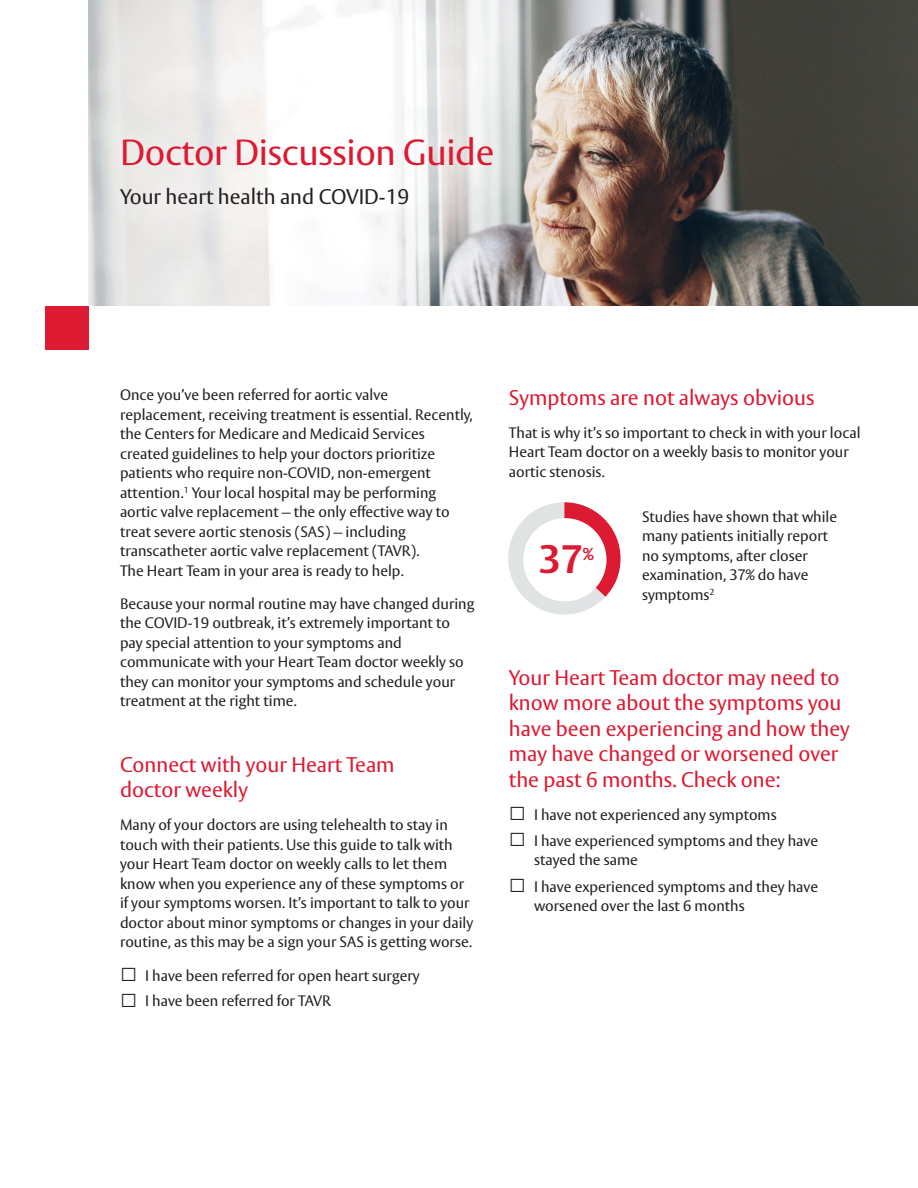
<style>
.page{position:relative;width:918px;height:1188px;background:#fff}
.page>*{position:absolute;margin:0;border:0;box-sizing:border-box;transform-origin:0 0}
.Syneos_Default_Style{font:700 39.3px "Vesta Std";color:#dc1a32}
.Syneos_Default_Style-2{font:36px "Vesta Std";letter-spacing:-.01em;color:#dc1a32}
.Syneos_Default_Style-3{font:21px/25.5px "Vesta Std";color:#dc1a32}
.Syneos_Default_Style-4{font:21px "Vesta Std";color:#231f20}
.Syneos_Default_Style-5{font:700 17.1px "Vesta Std";color:#dc1a32}
.Syneos_Default_Style-6{font:15px/19.5px "Vesta Std";color:#231f20}
.s1{font-family:"Arial";font-size:28.5px}
</style>
<div class="page">
<img style="left:89px;top:0;width:829px;height:306px">
<div style="left:45px;top:306px;width:44px;height:44px;background:#dc1a32"></div>
<div style="left:84px;top:101px;width:445px;height:141px;background:#fff;opacity:.51"></div>
<svg style="left:508px;top:502px;width:113px;height:113px"></svg>
<div style="left:523px;top:518px;width:84px;height:83px;background:#fff;border-radius:50%"></div>
<p class="Syneos_Default_Style-2" style="left:120px;top:132px;width:376px">Doctor Discussion Guide</p>
<p class="Syneos_Default_Style-4" style="left:120px;top:184px;width:291px">Your heart health and COVID-19</p>
<p class="Syneos_Default_Style-6" style="left:120px;top:385px;width:354px">Once you’ve been referred for aortic valve replacement, receiving treatment is essential. Recently, the Centers for Medicare and Medicaid Services created guidelines to help your doctors prioritize patients who require non-COVID, non-emergent attention.<sup>1</sup> Your local hospital may be performing aortic valve replacement—the only effective way to treat severe aortic stenosis (SAS)—including transcatheter aortic valve replacement (TAVR).<br>The Heart Team in your area is ready to help.</p>
<p class="Syneos_Default_Style-6" style="left:120px;top:594px;width:356px">Because your normal routine may have changed during the COVID-19 outbreak, it’s extremely important to pay special attention to your symptoms and communicate with your Heart Team doctor weekly so they can monitor your symptoms and schedule your treatment at the right time.</p>
<p class="Syneos_Default_Style-3" style="left:120px;top:752px;width:276px">Connect with your Heart Team doctor weekly</p>
<p class="Syneos_Default_Style-6" style="left:120px;top:815px;width:355px">Many of your doctors are using telehealth to stay in touch with their patients. Use this guide to talk with your Heart Team doctor on weekly calls to let them know when you experience any of these symptoms or if your symptoms worsen. It’s important to talk to your doctor about minor symptoms or changes in your daily routine, as this may be a sign your SAS is getting worse.</p>
<p class="Syneos_Default_Style-6" style="left:120px;top:966px;width:301px"><span class="s1">□</span> I have been referred for open heart surgery</p>
<p class="Syneos_Default_Style-6" style="left:120px;top:991px;width:213px"><span class="s1">□</span> I have been referred for TAVR</p>
<p class="Syneos_Default_Style-3" style="left:509px;top:385px;width:307px">Symptoms are not always obvious</p>
<p class="Syneos_Default_Style-6" style="left:509px;top:423px;width:353px">That is why it’s so important to check in with your local<br>Heart Team doctor on a weekly basis to monitor your aortic stenosis.</p>
<p class="Syneos_Default_Style" style="left:539px;top:536px;width:46px">37</p>
<p class="Syneos_Default_Style-5" style="left:583px;top:544px;width:11px">%</p>
<p class="Syneos_Default_Style-6" style="left:642px;top:507px;width:197px">Studies have shown that while many patients initially report no symptoms, after closer examination, 37% do have symptoms<sup>2</sup></p>
<p class="Syneos_Default_Style-3" style="left:509px;top:665px;width:342px">Your Heart Team doctor may need to know more about the symptoms you have been experiencing and how they may have changed or worsened over the past 6 months. Check one:</p>
<p class="Syneos_Default_Style-6" style="left:509px;top:805px;width:269px"><span class="s1">□</span> I have not experienced any symptoms</p>
<p class="Syneos_Default_Style-6" style="left:534px;top:831px;width:286px;text-indent:-25px"><span class="s1">□</span> I have experienced symptoms and they have stayed the same</p>
<p class="Syneos_Default_Style-6" style="left:534px;top:877px;width:286px;text-indent:-25px"><span class="s1">□</span> I have experienced symptoms and they have worsened over the last 6 months</p>
</div>
